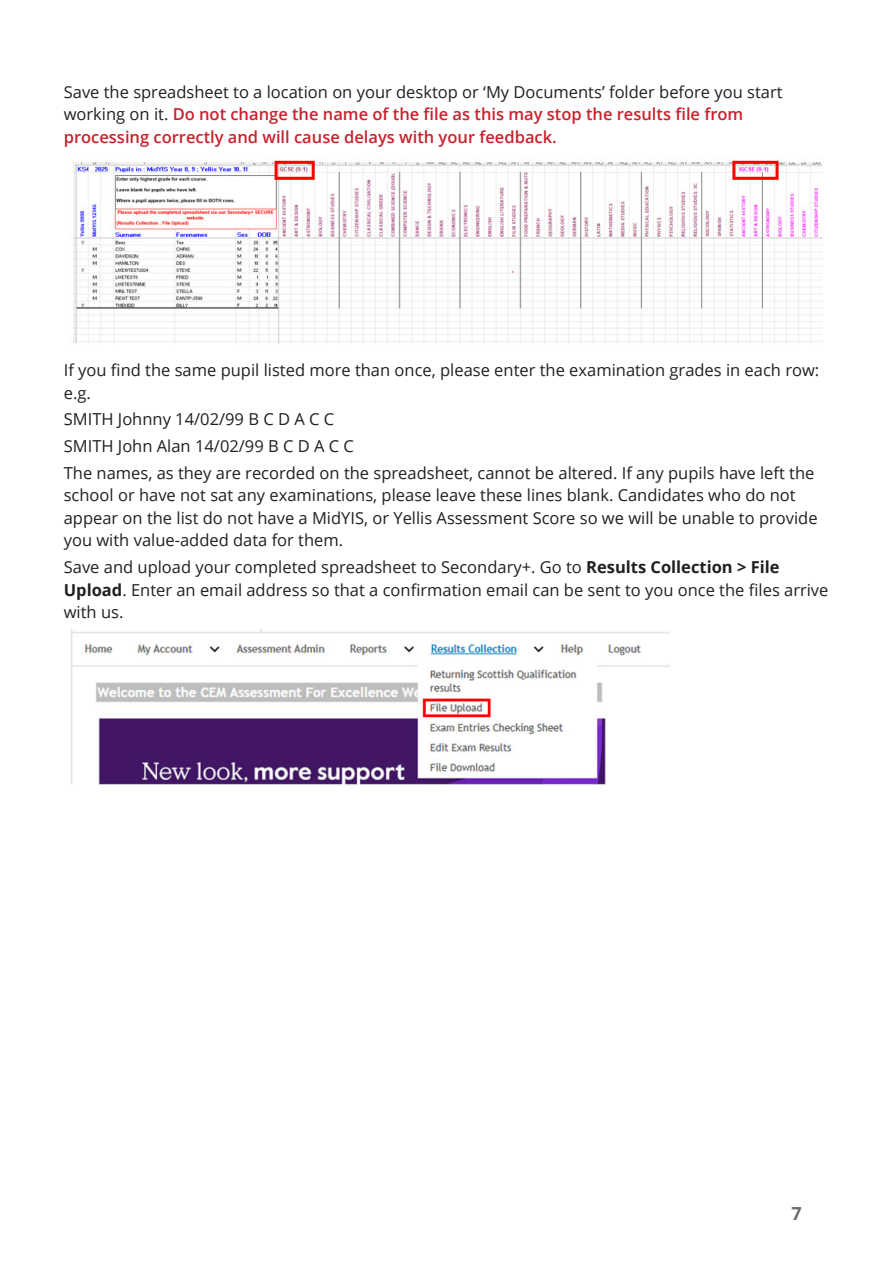
<style>
.page{position:relative;width:893px;height:1263px;background:#fff}
.page>*{position:absolute;margin:0;border:0;box-sizing:border-box;transform-origin:0 0}
.t1{font:700 18px "Open Sans";color:#6c6d70}
.Body_Text{font:16.5px/22.5px "Open Sans";color:#231f20}
.Body_Text-2{font:600 16.5px/22.5px "Open Sans";color:#c9212c}
.s1{font-weight:400;color:#231f20}
.s2{font-weight:700}
</style>
<div class="page">
<img style="left:73px;top:160px;width:750px;height:184px">
<img style="left:71px;top:629px;width:599px;height:156px">
<p class="Body_Text-2" style="left:64px;top:80px;width:720px"><span class="s1">Save the spreadsheet to a location on your desktop or ‘My Documents’ folder before you start working on it.</span> Do not change the name of the file as this may stop the results file from processing correctly and will cause delays with your feedback.</p>
<p class="Body_Text" style="left:64px;top:359px;width:757px">If you find the same pupil listed more than once, please enter the examination grades in each row: e.g.</p>
<p class="Body_Text" style="left:64px;top:408px;width:272px">SMITH Johnny 14/02/99 B C D A C C</p>
<p class="Body_Text" style="left:64px;top:435px;width:292px">SMITH John Alan 14/02/99 B C D A C C</p>
<p class="Body_Text" style="left:64px;top:461px;width:755px">The names, as they are recorded on the spreadsheet, cannot be altered. If any pupils have left the school or have not sat any examinations, please leave these lines blank. Candidates who do not appear on the list do not have a MidYIS, or Yellis Assessment Score so we will be unable to provide you with value-added data for them.</p>
<p class="Body_Text" style="left:64px;top:556px;width:766px">Save and upload your completed spreadsheet to Secondary+. Go to <span class="s2">Results Collection &gt; File<br>Upload</span>. Enter an email address so that a confirmation email can be sent to you once the files arrive with us.</p>
<p class="t1" style="left:792px;top:1201px;width:12px">7</p>
</div>
